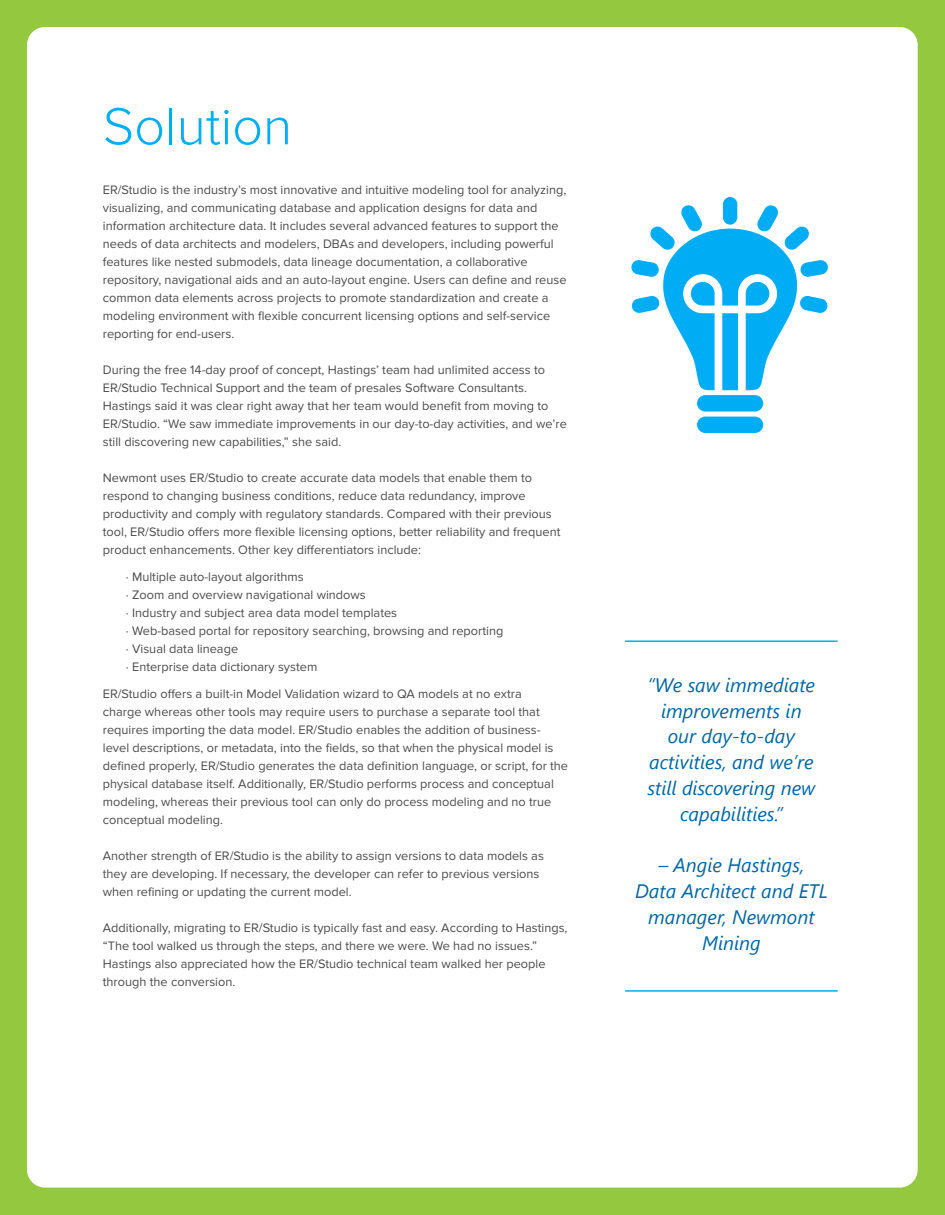
<style>
.page{position:relative;width:945px;height:1215px;background:#93c83f}
.page>*{position:absolute;margin:0;border:0;box-sizing:border-box;transform-origin:0 0}
.t1{font:300 54px "Proxima Nova";color:#00aef4}
.t2{font:italic 19.5px/25.8px "Segoe UI";color:#0067a5;text-align:center}
.t3{font:12.75px/18px "Proxima Nova";color:#4b4c4d}
</style>
<div class="page">
<div style="left:27px;top:27px;width:891px;height:1161px;background:#fff;border-radius:18px"></div>
<div style="left:697px;top:417px;width:66px;height:16px;background:#00adf5;border-radius:8px"></div>
<div style="left:697px;top:395px;width:66px;height:17px;background:#00adf5;border-radius:8px"></div>
<div style="left:723px;top:197px;width:14px;height:28px;background:#00adf5;border-radius:7px"></div>
<svg style="left:631px;top:204px;width:197px;height:186px"></svg>
<hr style="left:625px;top:640px;width:213px;height:2px;background:#00aef4">
<hr style="left:625px;top:990px;width:213px;height:2px;background:#00aef4">
<p class="t1" style="left:103px;top:95px;width:191px">Solution</p>
<p class="t3" style="left:103px;top:181px;width:465px">ER/Studio is the industry’s most innovative and intuitive modeling tool for analyzing, visualizing, and communicating database and application designs for data and information architecture data. It includes several advanced features to support the needs of data architects and modelers, DBAs and developers, including powerful features like nested submodels, data lineage documentation, a collaborative repository, navigational aids and an auto-layout engine. Users can define and reuse common data elements across projects to promote standardization and create a modeling environment with flexible concurrent licensing options and self-service reporting for end-users.</p>
<p class="t3" style="left:103px;top:361px;width:444px">During the free 14-day proof of concept, Hastings’ team had unlimited access to</p>
<p class="t3" style="left:103px;top:379px;width:466px">ER/Studio Technical Support and the team of presales Software Consultants.<br>Hastings said it was clear right away that her team would benefit from moving to ER/Studio. “We saw immediate improvements in our day-to-day activities, and we’re still discovering new capabilities,” she said.</p>
<p class="t3" style="left:103px;top:469px;width:459px">Newmont uses ER/Studio to create accurate data models that enable them to respond to changing business conditions, reduce data redundancy, improve productivity and comply with regulatory standards. Compared with their previous tool, ER/Studio offers more flexible licensing options, better reliability and frequent product enhancements. Other key differentiators include:</p>
<p class="t3" style="left:126px;top:568px;width:179px">· Multiple auto-layout algorithms</p>
<p class="t3" style="left:126px;top:586px;width:241px">· Zoom and overview navigational windows</p>
<p class="t3" style="left:126px;top:604px;width:273px">· Industry and subject area data model templates</p>
<p class="t3" style="left:126px;top:622px;width:379px">· Web-based portal for repository searching, browsing and reporting</p>
<p class="t3" style="left:126px;top:640px;width:114px">· Visual data lineage</p>
<p class="t3" style="left:126px;top:658px;width:193px">· Enterprise data dictionary system</p>
<p class="t3" style="left:103px;top:685px;width:467px">ER/Studio offers a built-in Model Validation wizard to QA models at no extra<br>charge whereas other tools may require users to purchase a separate tool that requires importing the data model. ER/Studio enables the addition of business&shy;level descriptions, or metadata, into the fields, so that when the physical model is defined properly, ER/Studio generates the data definition language, or script, for the physical database itself. Additionally, ER/Studio performs process and conceptual modeling, whereas their previous tool can only do process modeling and no true conceptual modeling.</p>
<p class="t3" style="left:103px;top:847px;width:443px">Another strength of ER/Studio is the ability to assign versions to data models as they are developing. If necessary, the developer can refer to previous versions when refining or updating the current model.</p>
<p class="t3" style="left:103px;top:919px;width:466px">Additionally, migrating to ER/Studio is typically fast and easy. According to Hastings, “The tool walked us through the steps, and there we were. We had no issues.” Hastings also appreciated how the ER/Studio technical team walked her people through the conversion.</p>
<p class="t2" style="left:647px;top:671px;width:169px">“We saw immediate improvements in our day-to-day activities, and we’re still discovering new capabilities.”</p>
<p class="t2" style="left:659px;top:852px;width:147px">– Angie Hastings,</p>
<p class="t2" style="left:635px;top:877px;width:194px">Data Architect and ETL manager, Newmont<br>Mining</p>
</div>
